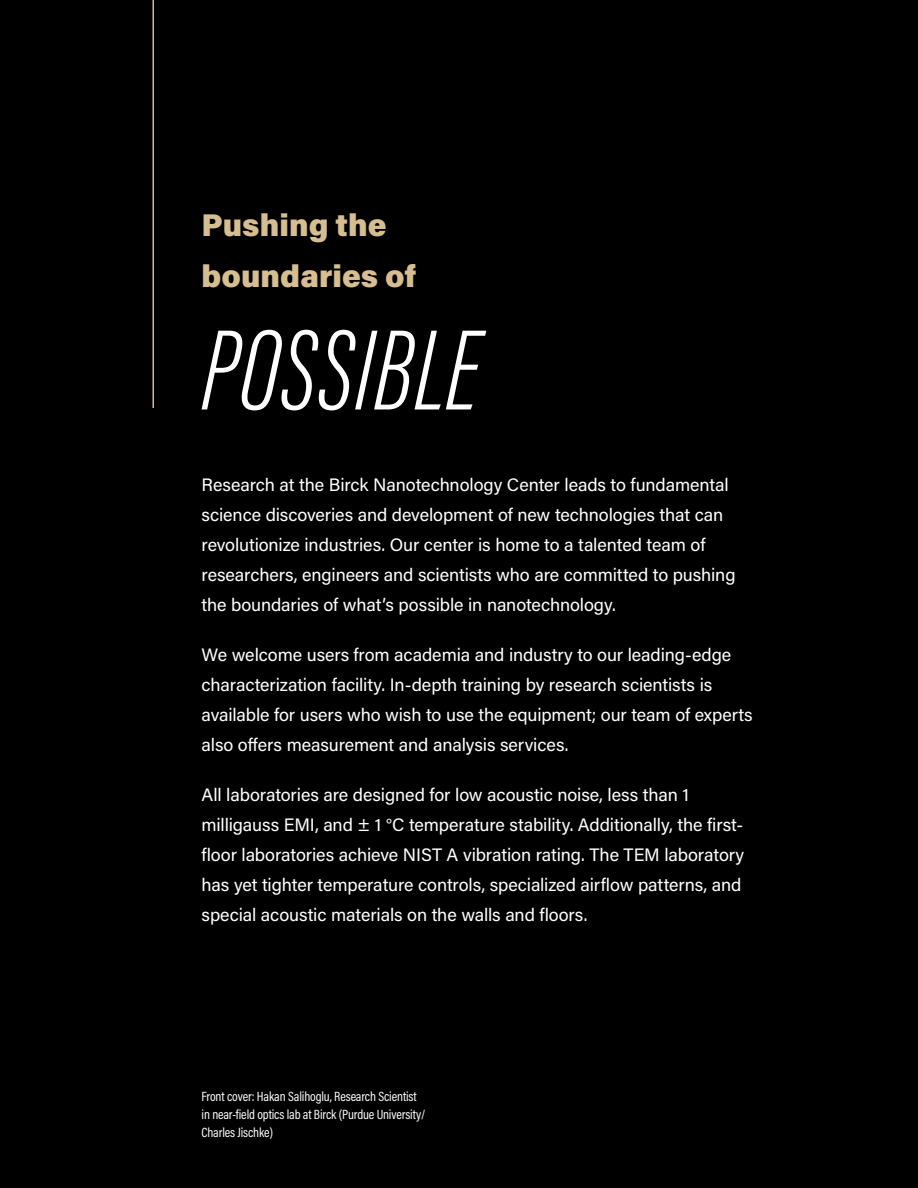
<style>
.page{position:relative;width:918px;height:1188px;background:#000}
.page>*{position:absolute;margin:0;border:0;box-sizing:border-box;transform-origin:0 0}
.t1{font:italic 300 117.9px "Acumin Pro Extra Cond";letter-spacing:.01em;color:#fff}
.Intro_text_Acumin_22{font:900 31.35px/51.3px "Acumin Pro";color:#d6be91}
.Body_text_Acumin_Pro_10{font:18px/30px "Acumin Pro";letter-spacing:-.005em;color:#fff}
.Quote_Acumin_Semibold_14{font:13.5px/18px "Acumin Pro Cond";letter-spacing:-.01em;color:#fff}
</style>
<div class="page">
<hr style="left:153px;top:0;width:1px;height:408px;background:#d6be91">
<p class="Intro_text_Acumin_22" style="left:202px;top:198px;width:216px">Pushing the boundaries of</p>
<p class="t1" style="left:202px;top:299px;width:279px">POSSIBLE</p>
<p class="Body_text_Acumin_Pro_10" style="left:202px;top:469px;width:535px">Research at the Birck Nanotechnology Center leads to fundamental science discoveries and development of new technologies that can revolutionize industries. Our center is home to a talented team of researchers, engineers and scientists who are committed to pushing the boundaries of what’s possible in nanotechnology.</p>
<p class="Body_text_Acumin_Pro_10" style="left:202px;top:639px;width:553px">We welcome users from academia and industry to our leading-edge characterization facility. In-depth training by research scientists is available for users who wish to use the equipment; our team of experts also offers measurement and analysis services.</p>
<p class="Body_text_Acumin_Pro_10" style="left:202px;top:779px;width:544px">All laboratories are designed for low acoustic noise, less than 1 milligauss EMI, and ± 1 °C temperature stability. Additionally, the first&shy;floor laboratories achieve NIST A vibration rating. The TEM laboratory has yet tighter temperature controls, specialized airflow patterns, and special acoustic materials on the walls and floors.</p>
<p class="Quote_Acumin_Semibold_14" style="left:202px;top:1087px;width:225px">Front cover: Hakan Salihoglu, Research Scientist in near-field optics lab at Birck (Purdue University/<br>Charles Jischke)</p>
</div>
